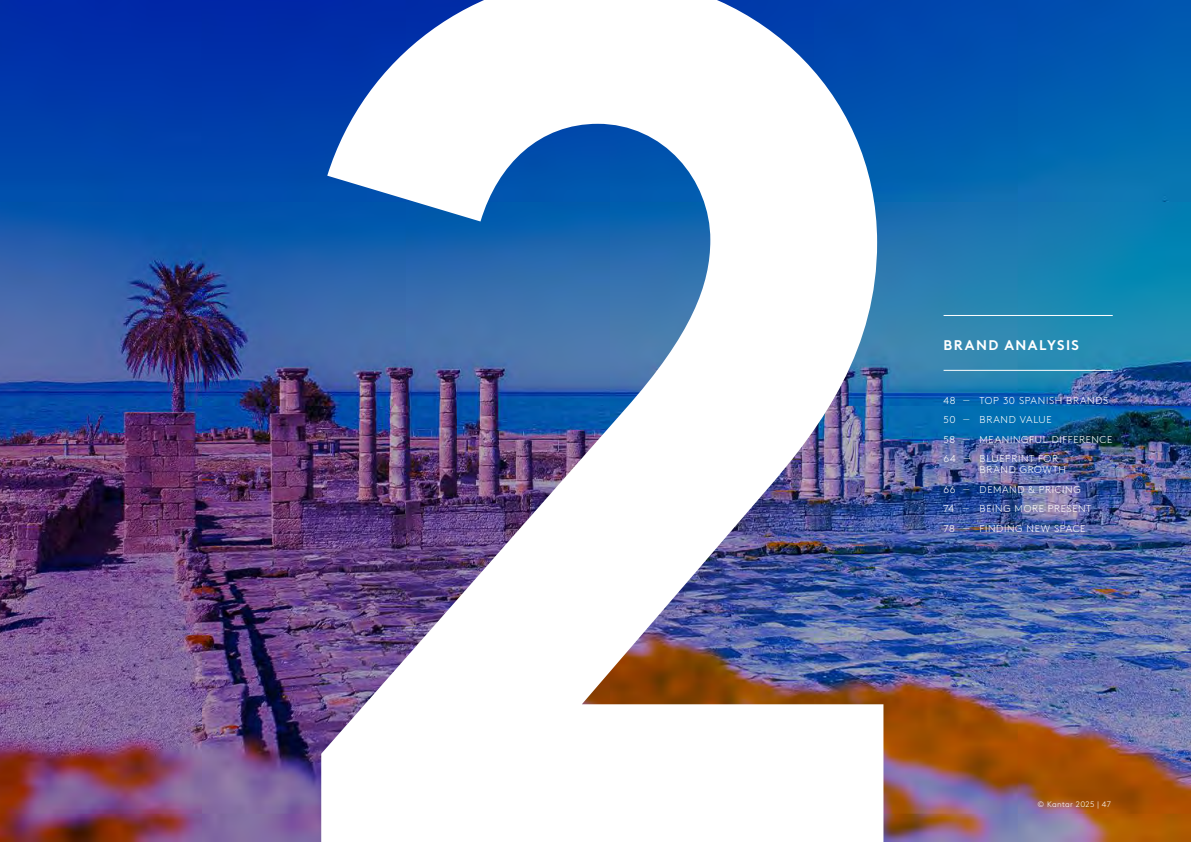
<style>
.page{position:relative;width:1191px;height:842px;background:#fff}
.page>*{position:absolute;margin:0;border:0;box-sizing:border-box;transform-origin:0 0}
.t1{font:700 1235px "Kantar Brown";color:#fff}
.t2{font:700 14px "Kantar Brown";letter-spacing:.1em;color:#fff}
.t3{font:300 10px/19.5px "Kantar Brown";letter-spacing:.065em;color:#fff}
.t4{font:300 8px "Kantar Brown";letter-spacing:.045em;color:#fff}
.s1{font-size:8.7px}
</style>
<div class="page">
<img style="left:0;top:0;width:1191px;height:842px">
<hr style="left:943px;top:315px;width:169px;height:1px;background:#fff">
<hr style="left:943px;top:370px;width:169px;height:1px;background:#fff">
<h1 class="t1" style="left:272px;top:-580px;width:675px">2</h1>
<h2 class="t2" style="left:943px;top:334px;width:137px">BRAND ANALYSIS</h2>
<p class="t3" style="left:943px;top:390px;width:170px">48 <span class="s1">—</span> TOP 30 SPANISH BRANDS<br>50 <span class="s1">—</span> BRAND VALUE<br>58 <span class="s1">—</span> MEANINGFUL DIFFERENCE<br>64 <span class="s1">—</span> BLUEPRINT FOR</p>
<p class="t3" style="left:943px;top:459px;width:149px;text-indent:36px">BRAND GROWTH<br>66 <span class="s1">—</span> DEMAND &amp; PRICING<br>74 <span class="s1">—</span> BEING MORE PRESENT<br>78 <span class="s1">—</span> FINDING NEW SPACE</p>
<p class="t4" style="left:1037px;top:798px;width:75px">© Kantar 2025 | 47</p>
</div>
